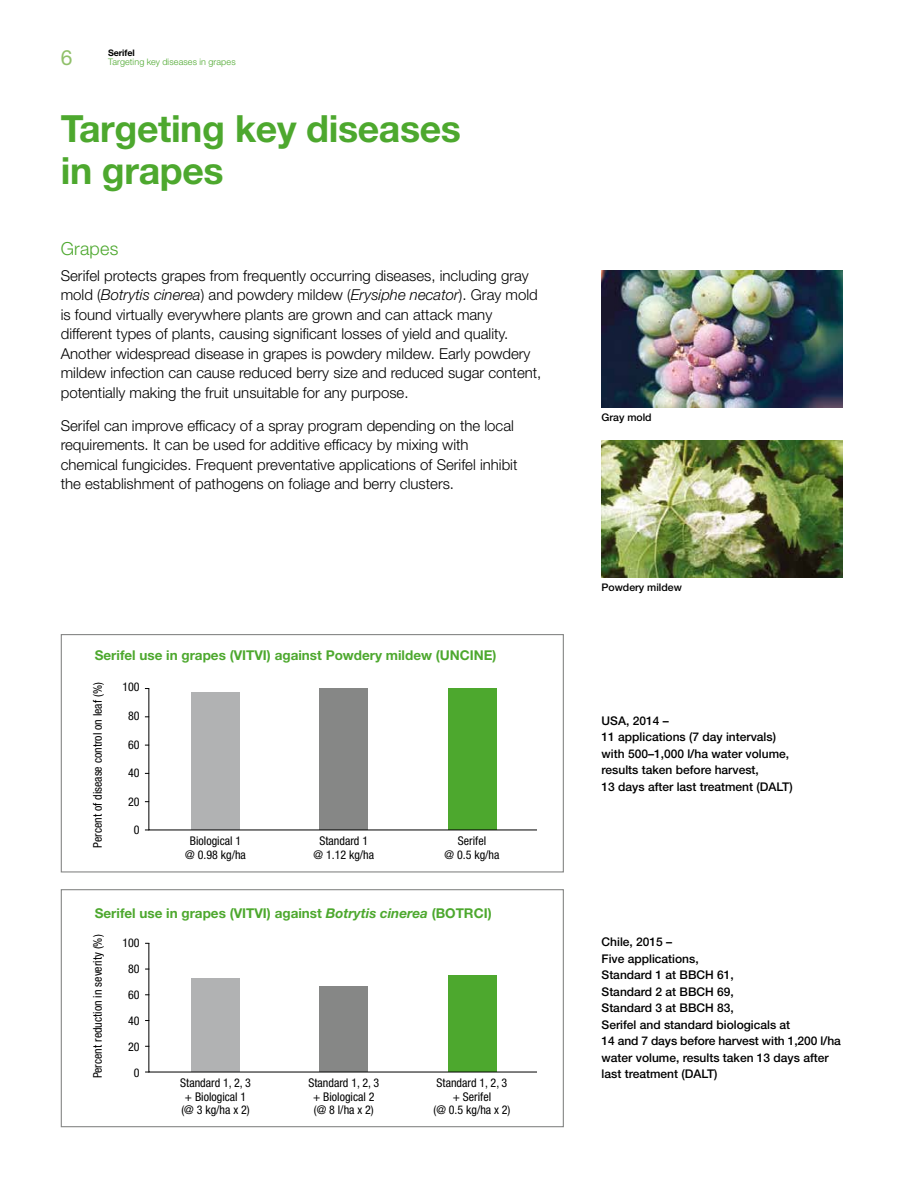
<style>
.page{position:relative;width:918px;height:1188px;background:#fff}
.page>*{position:absolute;margin:0;border:0;box-sizing:border-box;transform-origin:0 0}
.t1{font:700 37.5px/42px "Helvetica Neue LT Std";letter-spacing:-.01em;color:#4da82e}
.t2{font:21px "Helvetica Neue LT Std";color:#90c06a}
.t3{font:300 18px "Helvetica Neue LT Std";letter-spacing:.01em;color:#4da82e}
.t4{font:300 15px/19.5px "Helvetica Neue LT Std";color:#000}
.t5{font:700 13.5px "Helvetica Neue LT Std";color:#4da82e}
.t6{font:500 12px/16.5px "Helvetica Neue LT Std";color:#000}
.t7{font:condensed 12px/13.5px "Helvetica Neue LT Std";color:#000;text-align:center}
.t8{font:500 10.5px "Helvetica Neue LT Std";color:#000}
.t9{font:300 9px "Helvetica Neue LT Std";letter-spacing:.015em;color:#4da82e}
.t10{font:700 9px "Helvetica Neue LT Std";letter-spacing:-.01em;color:#000}
.s1{font-style:italic}
</style>
<div class="page">
<img style="left:602px;top:270px;width:241px;height:137px">
<img style="left:602px;top:440px;width:241px;height:137px">
<div style="left:61px;top:889px;width:503px;height:238px;border:1px solid #868786"></div>
<svg style="left:148px;top:942px;width:389px;height:131px"></svg>
<div style="left:61px;top:634px;width:503px;height:239px;border:1px solid #868786"></div>
<svg style="left:148px;top:688px;width:389px;height:143px"></svg>
<h2 class="t2" style="left:61px;top:45px;width:13px">6</h2>
<p class="t10" style="left:108px;top:48px;width:28px">Serifel</p>
<p class="t9" style="left:108px;top:56px;width:129px">Targeting key diseases in grapes</p>
<h1 class="t1" style="left:61px;top:106px;width:402px">Targeting key diseases in grapes</h1>
<p class="t3" style="left:61px;top:237px;width:59px">Grapes</p>
<p class="t4" style="left:61px;top:265px;width:482px">Serifel protects grapes from frequently occurring diseases, including gray mold (<span class="s1">Botrytis cinerea</span>) and powdery mildew (<span class="s1">Erysiphe necator</span>). Gray mold is found virtually everywhere plants are grown and can attack many different types of plants, causing significant losses of yield and quality.<br>Another widespread disease in grapes is powdery mildew. Early powdery mildew infection can cause reduced berry size and reduced sugar content, potentially making the fruit unsuitable for any purpose.</p>
<p class="t4" style="left:61px;top:415px;width:458px">Serifel can improve efficacy of a spray program depending on the local requirements. It can be used for additive efficacy by mixing with chemical fungicides. Frequent preventative applications of Serifel inhibit the establishment of pathogens on foliage and berry clusters.</p>
<p class="t5" style="left:95px;top:647px;width:403px">Serifel use in grapes (VITVI) against Powdery mildew (UNCINE)</p>
<p class="t7" style="left:91px;top:848px;width:167px;rotate:-90deg">Percent of disease control on leaf (%)</p>
<p class="t7" style="left:122px;top:680px;width:19px">100</p>
<p class="t7" style="left:128px;top:709px;width:13px">80</p>
<p class="t7" style="left:128px;top:738px;width:13px">60</p>
<p class="t7" style="left:128px;top:766px;width:13px">40</p>
<p class="t7" style="left:128px;top:795px;width:13px">20</p>
<p class="t7" style="left:134px;top:823px;width:7px">0</p>
<p class="t7" style="left:445px;top:834px;width:56px">Serifel<br>@ 0.5 kg/ha</p>
<p class="t7" style="left:185px;top:834px;width:62px">Biological 1 @ 0.98 kg/ha</p>
<p class="t7" style="left:314px;top:834px;width:62px">Standard 1 @ 1.12 kg/ha</p>
<p class="t5" style="left:95px;top:904px;width:398px">Serifel use in grapes (VITVI) against <span class="s1">Botrytis cinerea</span> (BOTRCI)</p>
<p class="t7" style="left:122px;top:930px;width:19px;line-height:26px">100<br>80<br>60<br>40<br>20</p>
<p class="t7" style="left:91px;top:1078px;width:145px;rotate:-90deg">Percent reduction in severity (%)</p>
<p class="t7" style="left:134px;top:1065px;width:7px">0</p>
<p class="t7" style="left:180px;top:1076px;width:72px;text-align:left">Standard 1, 2, 3 + Biological 1 (@ 3 kg/ha x 2)</p>
<p class="t7" style="left:308px;top:1076px;width:72px">Standard 1, 2, 3 + Biological 2 (@ 8 l/ha x 2)</p>
<p class="t7" style="left:434px;top:1076px;width:79px">Standard 1, 2, 3 + Serifel<br>(@ 0.5 kg/ha x 2)</p>
<p class="t8" style="left:602px;top:411px;width:52px">Gray mold</p>
<p class="t8" style="left:602px;top:581px;width:82px">Powdery mildew</p>
<p class="t6" style="left:602px;top:712px;width:193px">USA, 2014 –<br>11 applications (7 day intervals) with 500–1,000 l/ha water volume, results taken before harvest,<br>13 days after last treatment (DALT)</p>
<p class="t6" style="left:602px;top:934px;width:241px">Chile, 2015 –<br>Five applications,<br>Standard 1 at BBCH 61,<br>Standard 2 at BBCH 69,<br>Standard 3 at BBCH 83,<br>Serifel and standard biologicals at<br>14 and 7 days before harvest with 1,200 l/ha water volume, results taken 13 days after last treatment (DALT)</p>
</div>
